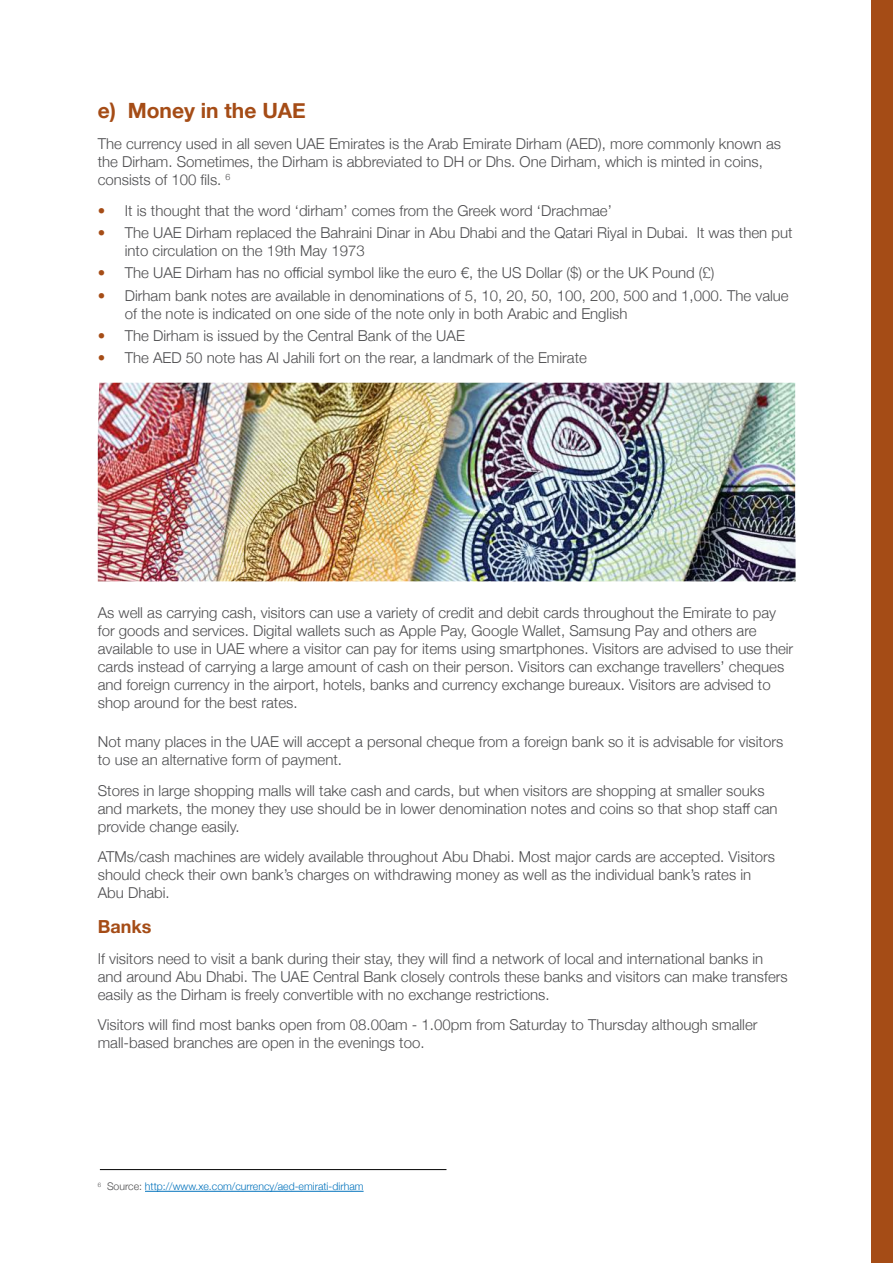
<style>
.page{position:relative;width:893px;height:1263px;background:#fff}
.page>*{position:absolute;margin:0;border:0;box-sizing:border-box;transform-origin:0 0}
.t1{font:700 21px "Helvetica Neue";color:#a54c16}
.t2{font:700 18px "Helvetica Neue";color:#a54c16}
.t3{font:300 15px/18px "Helvetica Neue";color:#4d4d4f}
.t4{font:300 10.5px "Helvetica Neue";color:#0072bc}
.s1{color:#a54c16}
.s2{color:#4d4d4f}
</style>
<div class="page">
<div style="left:872px;top:0;width:21px;height:1263px;background:#a54c16"></div>
<hr style="left:145px;top:1191px;width:219px;height:1px;background:#0072bc">
<hr style="left:100px;top:1169px;width:346px;height:1px;background:#000">
<img style="left:98px;top:383px;width:697px;height:198px">
<h1 class="t1" style="left:98px;top:94px;width:210px">e) Money in the UAE</h1>
<p class="t3" style="left:98px;top:134px;width:685px">The currency used in all seven UAE Emirates is the Arab Emirate Dirham (AED), more commonly known as the Dirham. Sometimes, the Dirham is abbreviated to DH or Dhs. One Dirham, which is minted in coins, consists of 100 fils. <sup>6</sup></p>
<p class="t3" style="left:98px;top:200px;width:516px"><span class="s1">•</span> It is thought that the word ‘dirham’ comes from the Greek word ‘Drachmae’</p>
<p class="t3" style="left:125px;top:223px;width:669px;text-indent:-27px"><span class="s1">•</span> The UAE Dirham replaced the Bahraini Dinar in Abu Dhabi and the Qatari Riyal in Dubai. It was then put into circulation on the 19th May 1973</p>
<p class="t3" style="left:98px;top:263px;width:618px"><span class="s1">•</span> The UAE Dirham has no official symbol like the euro €, the US Dollar ($) or the UK Pound (£)</p>
<p class="t3" style="left:125px;top:285px;width:665px;text-indent:-27px"><span class="s1">•</span> Dirham bank notes are available in denominations of 5, 10, 20, 50, 100, 200, 500 and 1,000. The value of the note is indicated on one side of the note only in both Arabic and English</p>
<p class="t3" style="left:98px;top:325px;width:369px"><span class="s1">•</span> The Dirham is issued by the Central Bank of the UAE</p>
<p class="t3" style="left:98px;top:348px;width:491px"><span class="s1">•</span> The AED 50 note has Al Jahili fort on the rear, a landmark of the Emirate</p>
<p class="t3" style="left:98px;top:602px;width:697px">As well as carrying cash, visitors can use a variety of credit and debit cards throughout the Emirate to pay for goods and services. Digital wallets such as Apple Pay, Google Wallet, Samsung Pay and others are available to use in UAE where a visitor can pay for items using smartphones. Visitors are advised to use their cards instead of carrying a large amount of cash on their person. Visitors can exchange travellers’ cheques and foreign currency in the airport, hotels, banks and currency exchange bureaux. Visitors are advised to shop around for the best rates.</p>
<p class="t3" style="left:98px;top:731px;width:687px">Not many places in the UAE will accept a personal cheque from a foreign bank so it is advisable for visitors to use an alternative form of payment.</p>
<p class="t3" style="left:98px;top:780px;width:681px">Stores in large shopping malls will take cash and cards, but when visitors are shopping at smaller souks and markets, the money they use should be in lower denomination notes and coins so that shop staff can provide change easily.</p>
<p class="t3" style="left:98px;top:847px;width:679px">ATMs/cash machines are widely available throughout Abu Dhabi. Most major cards are accepted. Visitors should check their own bank’s charges on withdrawing money as well as the individual bank’s rates in<br>Abu Dhabi.</p>
<p class="t2" style="left:98px;top:912px;width:55px">Banks</p>
<p class="t3" style="left:98px;top:948px;width:691px">If visitors need to visit a bank during their stay, they will find a network of local and international banks in and around Abu Dhabi. The UAE Central Bank closely controls these banks and visitors can make transfers easily as the Dirham is freely convertible with no exchange restrictions.</p>
<p class="t3" style="left:98px;top:1015px;width:661px">Visitors will find most banks open from 08.00am - 1.00pm from Saturday to Thursday although smaller mall-based branches are open in the evenings too.</p>
<p class="t4" style="left:98px;top:1178px;width:267px"><sup>6</sup> <span class="s2">Source:</span> http://www.xe.com/currency/aed-emirati-dirham</p>
</div>
